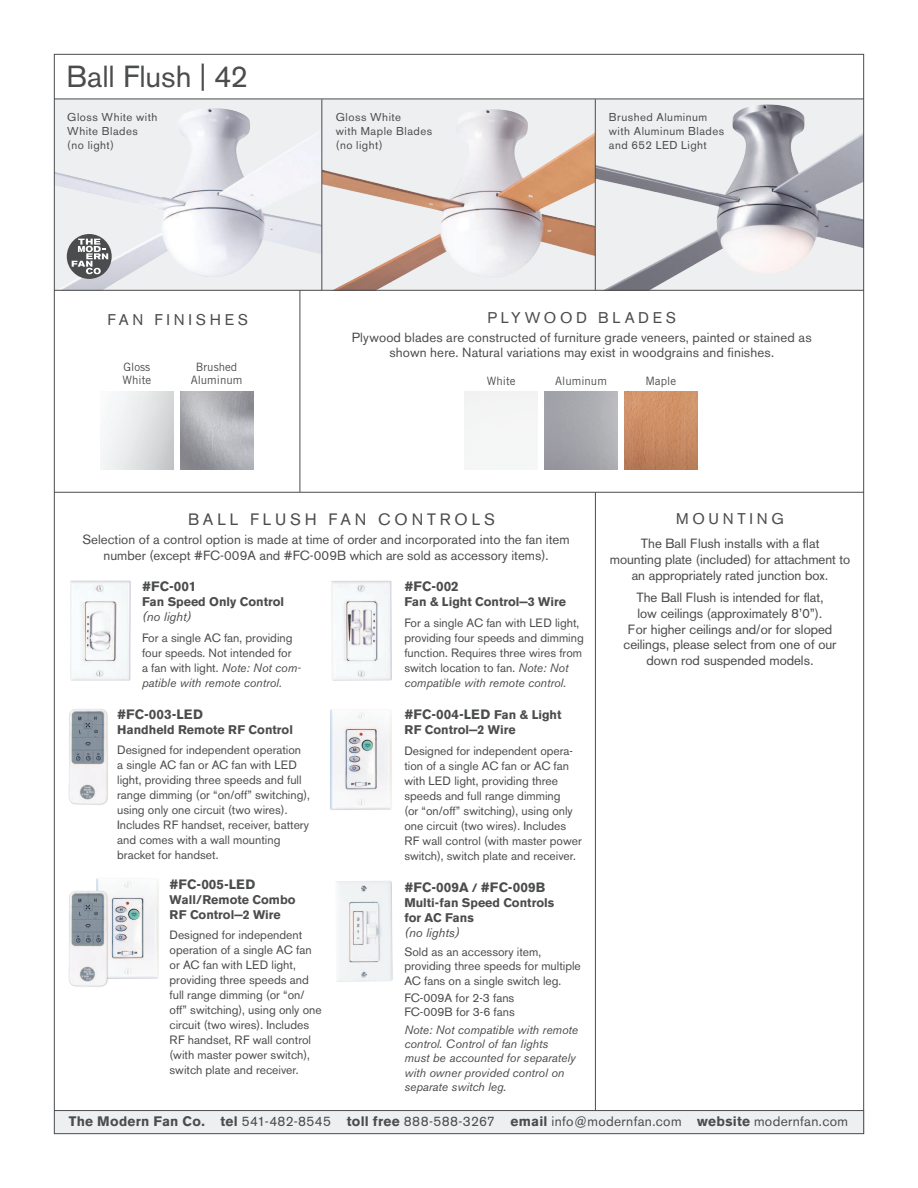
<style>
.page{position:relative;width:918px;height:1188px;background:#fff}
.page>*{position:absolute;margin:0;border:0;box-sizing:border-box;transform-origin:0 0}
.t1{font:30.3px "Akzidenz Grotesk BE";color:#4b4c4d}
.t2{font:16.35px "Akzidenz Grotesk BE";letter-spacing:.235em;color:#4b4c4d}
.t3{font:15.45px "Akzidenz Grotesk BE";letter-spacing:.24em;color:#4b4c4d}
.t4{font:13.65px "Akzidenz Grotesk BE";letter-spacing:.025em;color:#4b4c4d}
.t5{font:700 13.5px "Akzidenz Grotesk BE";color:#4b4c4d}
.t6{font:13.2px/15px "Akzidenz Grotesk BE";color:#4b4c4d;text-align:center}
.t7{font:13.2px/15.8px "Akzidenz Grotesk";color:#4b4c4d;text-align:center}
.t8{font:700 12.45px/15px "Akzidenz Grotesk BE";color:#4b4c4d}
.t9{font:italic 12.45px "Akzidenz Grotesk BE";color:#4b4c4d}
.t10{font:12px/15px "Akzidenz Grotesk BE";color:#4b4c4d}
.t11{font:italic 12px/14.2px "Akzidenz Grotesk BE";color:#4b4c4d}
.t12{font:11.55px/13.5px "Trade Gothic";color:#4b4c4d;text-align:center}
.t13{font:11.4px/14px "Akzidenz Grotesk BE";letter-spacing:.045em;color:#4b4c4d}
.s1{font-size:27.15px}
.s2{font-style:italic}
.s3{font-size:12.45px}
.s4{font-size:12px}
.s5{font-weight:700}
</style>
<div class="page">
<img style="left:323px;top:100px;width:272px;height:190px">
<img style="left:624px;top:391px;width:73px;height:79px">
<img style="left:180px;top:391px;width:73px;height:79px">
<svg style="left:596px;top:100px;width:266px;height:190px;background:#d1d2d6"></svg>
<svg style="left:56px;top:100px;width:266px;height:190px;fill:#edeff0"></svg>
<svg style="left:67px;top:234px;width:45px;height:45px"></svg>
<svg style="left:72px;top:239px;width:36px;height:35px"></svg>
<hr style="left:54px;top:290px;width:810px;height:1px;background:#4b4c4d">
<hr style="left:54px;top:492px;width:810px;height:1px;background:#4b4c4d">
<hr style="left:322px;top:99px;width:1px;height:191px;background:#4b4c4d">
<hr style="left:595px;top:99px;width:1px;height:192px;background:#4b4c4d">
<hr style="left:595px;top:492px;width:1px;height:625px;background:#4b4c4d">
<hr style="left:300px;top:290px;width:1px;height:202px;background:#4b4c4d">
<div style="left:54px;top:1111px;width:810px;height:23px;background:#edeff0"></div>
<hr style="left:54px;top:99px;width:810px;height:1px;background:#4b4c4d">
<img style="left:331px;top:580px;width:61px;height:101px">
<img style="left:336px;top:881px;width:57px;height:101px">
<img style="left:70px;top:580px;width:61px;height:101px">
<img style="left:68px;top:708px;width:40px;height:97px">
<img style="left:330px;top:709px;width:62px;height:101px">
<img style="left:96px;top:878px;width:63px;height:101px">
<img style="left:68px;top:888px;width:42px;height:99px">
<hr style="left:54px;top:1110px;width:810px;height:1px;background:#4b4c4d">
<h1 class="t1" style="left:66px;top:62px;width:183px">Ball Flush <span class="s1">|</span> 42</h1>
<p class="t13" style="left:67px;top:111px;width:92px">Gloss White with<br>White Blades (no light)</p>
<p class="t3" style="left:107px;top:312px;width:142px">FAN FINISHES</p>
<p class="t12" style="left:122px;top:361px;width:30px;text-align:left">Gloss<br>White</p>
<p class="t12" style="left:191px;top:361px;width:53px">Brushed<br>Aluminum</p>
<p class="t13" style="left:336px;top:111px;width:98px">Gloss White<br>with Maple Blades (no light)</p>
<p class="t13" style="left:609px;top:111px;width:117px">Brushed Aluminum with Aluminum Blades and 652 LED Light</p>
<p class="t3" style="left:488px;top:310px;width:190px">PLYWOOD BLADES</p>
<p class="t6" style="left:352px;top:331px;width:461px">Plywood blades are constructed of furniture grade veneers, painted or stained as shown here. Natural variations may exist in woodgrains and finishes.</p>
<p class="t12" style="left:487px;top:375px;width:30px">White</p>
<p class="t12" style="left:555px;top:375px;width:53px">Aluminum</p>
<p class="t12" style="left:645px;top:375px;width:32px">Maple</p>
<h2 class="t2" style="left:188px;top:512px;width:308px">BALL FLUSH FAN CONTROLS</h2>
<p class="t6" style="left:82px;top:532px;width:489px;line-height:15.8px">Selection of a control option is made at time of order and incorporated into the fan item number (except #FC-009A and #FC-009B which are sold as accessory items).</p>
<p class="t5" style="left:142px;top:581px;width:56px">#FC- 001</p>
<p class="t8" style="left:142px;top:595px;width:144px">Fan Speed Only Control</p>
<p class="t9" style="left:142px;top:611px;width:51px">(no light)</p>
<p class="t10" style="left:142px;top:631px;width:160px">For a single AC fan, providing four speeds. Not intended for<br>a fan with light. <span class="s2">Note: Not com&shy;patible with remote control.</span></p>
<p class="t5" style="left:117px;top:709px;width:87px">#FC- 003- LED</p>
<p class="t8" style="left:117px;top:723px;width:177px">Handheld Remote RF Control</p>
<p class="t10" style="left:117px;top:743px;width:194px">Designed for independent operation a single AC fan or AC fan with LED light, providing three speeds and full range dimming (or “on/off” switching), using only one circuit (two wires).<br>Includes RF handset, receiver, battery and comes with a wall mounting bracket for handset.</p>
<p class="t5" style="left:170px;top:879px;width:87px">#FC- 005- LED</p>
<p class="t8" style="left:170px;top:893px;width:128px">Wall/Remote Combo<br>RF Control−2 Wire</p>
<p class="t10" style="left:170px;top:928px;width:154px">Designed for independent operation of a single AC fan or AC fan with LED light, providing three speeds and full range dimming (or “on/ off” switching), using only one circuit (two wires). Includes<br>RF handset, RF wall control (with master power switch), switch plate and receiver.</p>
<p class="t5" style="left:404px;top:581px;width:56px">#FC- 002</p>
<p class="t8" style="left:404px;top:595px;width:163px">Fan &amp; Light Control −3 Wire</p>
<p class="t10" style="left:404px;top:616px;width:181px">For a single AC fan with LED light, providing four speeds and dimming function. Requires three wires from switch location to fan. <span class="s2">Note: Not compatible with remote control.</span></p>
<p class="t5" style="left:404px;top:709px;width:159px">#FC- 004- LED <span class="s3">Fan &amp; Light</span></p>
<p class="t8" style="left:404px;top:723px;width:113px">RF Control−2 Wire</p>
<p class="t10" style="left:404px;top:744px;width:179px">Designed for independent opera&shy;tion of a single AC fan or AC fan with LED light, providing three speeds and full range dimming<br>(or “on/off” switching), using only one circuit (two wires). Includes RF wall control (with master power switch), switch plate and receiver.</p>
<p class="t5" style="left:404px;top:882px;width:143px">#FC- 009A <span class="s4">/</span> #FC- 009B</p>
<p class="t8" style="left:404px;top:896px;width:151px">Multi-fan Speed Controls for AC Fans</p>
<p class="t9" style="left:404px;top:927px;width:57px">(no lights)</p>
<p class="t10" style="left:404px;top:946px;width:178px;line-height:14.2px">Sold as an accessory item, providing three speeds for multiple<br>AC fans on a single switch leg.</p>
<p class="t10" style="left:404px;top:992px;width:112px;line-height:14.2px">FC-009A for 2-3 fans<br>FC-009B for 3-6 fans</p>
<p class="t11" style="left:404px;top:1023px;width:175px">Note: Not compatible with remote control. Control of fan lights<br>must be accounted for separately with owner provided control on separate switch leg.</p>
<p class="t3" style="left:676px;top:512px;width:109px">MOUNTING</p>
<p class="t7" style="left:610px;top:537px;width:242px">The Ball Flush installs with a flat<br>mounting plate (included) for attachment to an appropriately rated junction box.</p>
<p class="t7" style="left:623px;top:591px;width:215px">The Ball Flush is intended for flat,<br>low ceilings (approximately 8’0”).<br>For higher ceilings and/or for sloped ceilings, please select from one of our down rod suspended models.</p>
<p class="t4" style="left:69px;top:1115px;width:781px"><span class="s5">The Modern Fan Co. tel</span> 541-482-8545 <span class="s5">toll free</span> 888-588-3267 <span class="s5">email</span> info@modernfan.com <span class="s5">website</span> modernfan.com</p>
</div>
